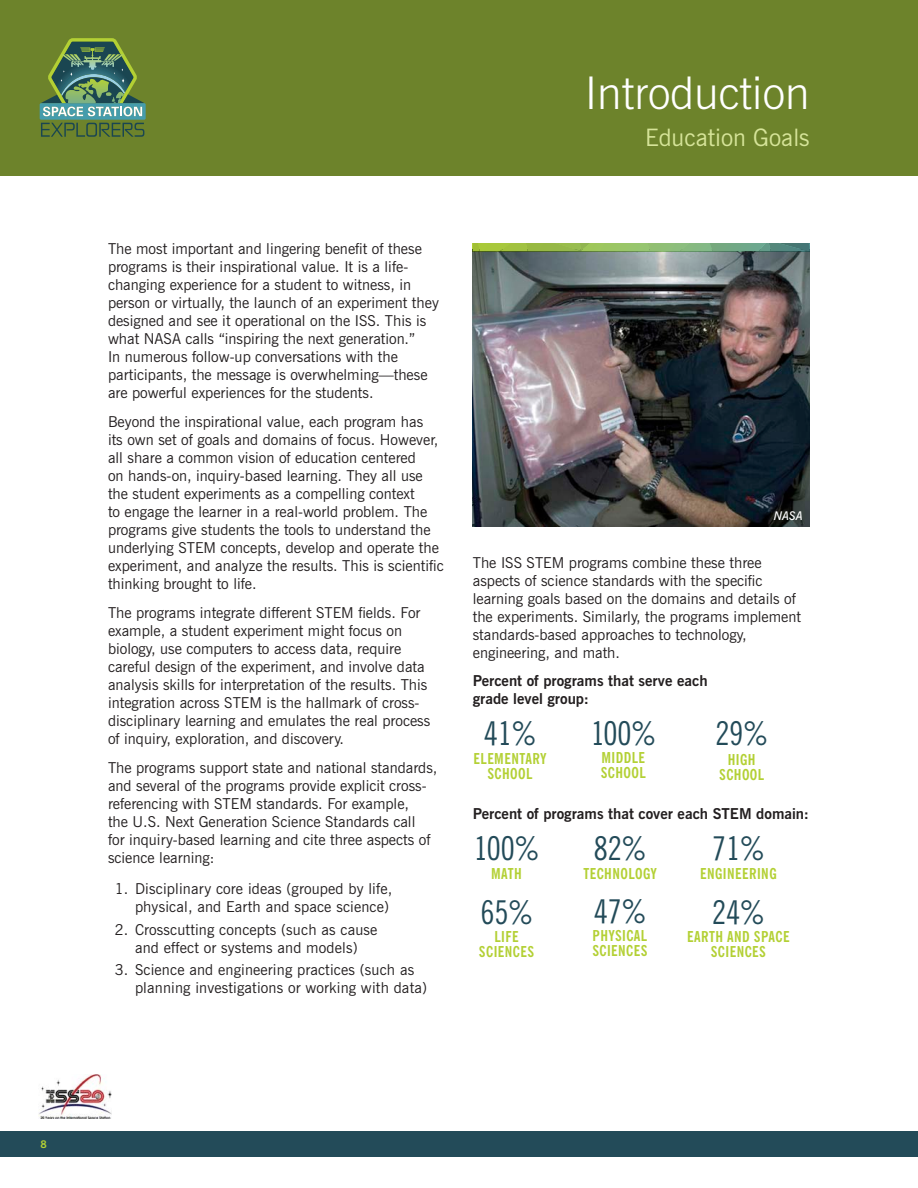
<style>
.page{position:relative;width:918px;height:1188px;background:#fff}
.page>*{position:absolute;margin:0;border:0;box-sizing:border-box;transform-origin:0 0}
.Header_-_30pt_white{font:300 45px "News Gothic BT";color:#fff}
.Info_Number_-_22pt_G{font:condensed 33px "News Gothic BT";color:#234b59}
.Subhead_-_16pt_Gray{font:24px "News Gothic BT";color:#d6e499}
.Body_-_10pt_Gray{font:15px/18px "News Gothic BT";color:#231f20}
.Sidebar_-_Info_Text{font:700 condensed 15px/15px "News Gothic BT";letter-spacing:.03em;color:#b3d034;text-align:center}
.Body_-_10pt_Gray-2{font:700 15px/18px "News Gothic BT";color:#231f20}
.Photo_Credit_WHITE{font:italic 600 12px "News Gothic BT";color:#fff}
.t1{font:700 10.5px "News Gothic BT";color:#b3d034}
</style>
<div class="page">
<div style="left:0;top:1131px;width:918px;height:26px;background:#234b59"></div>
<div style="left:0;top:0;width:918px;height:176px;background:#6d832b"></div>
<img style="left:473px;top:252px;width:337px;height:274px">
<svg style="left:473px;top:243px;width:337px;height:9px"></svg>
<img style="left:39px;top:1074px;width:73px;height:45px">
<svg style="left:40px;top:38px;width:106px;height:99px"></svg>
<p class="t1" style="left:40px;top:1138px;width:8px">8</p>
<p class="Header_-_30pt_white" style="left:585px;top:65px;width:227px">Introduction</p>
<p class="Subhead_-_16pt_Gray" style="left:645px;top:123px;width:166px">Education Goals</p>
<p class="Body_-_10pt_Gray" style="left:108px;top:240px;width:332px">The most important and lingering benefit of these programs is their inspirational value. It is a life&shy;changing experience for a student to witness, in person or virtually, the launch of an experiment they designed and see it operational on the ISS. This is what NASA calls “inspiring the next generation.”<br>In numerous follow-up conversations with the participants, the message is overwhelming—these are powerful experiences for the students.</p>
<p class="Body_-_10pt_Gray" style="left:108px;top:413px;width:337px">Beyond the inspirational value, each program has<br>its own set of goals and domains of focus. However, all share a common vision of education centered<br>on hands-on, inquiry-based learning. They all use the student experiments as a compelling context<br>to engage the learner in a real-world problem. The programs give students the tools to understand the underlying STEM concepts, develop and operate the experiment, and analyze the results. This is scientific thinking brought to life.</p>
<p class="Body_-_10pt_Gray" style="left:108px;top:604px;width:324px">The programs integrate different STEM fields. For example, a student experiment might focus on biology, use computers to access data, require careful design of the experiment, and involve data analysis skills for interpretation of the results. This integration across STEM is the hallmark of cross&shy;disciplinary learning and emulates the real process of inquiry, exploration, and discovery.</p>
<p class="Body_-_10pt_Gray" style="left:108px;top:758px;width:331px">The programs support state and national standards, and several of the programs provide explicit cross&shy;referencing with STEM standards. For example,<br>the U.S. Next Generation Science Standards call<br>for inquiry-based learning and cite three aspects of science learning:</p>
<p class="Body_-_10pt_Gray" style="left:115px;top:880px;width:279px;text-align:right">1. Disciplinary core ideas (grouped by life, physical, and Earth and space science)</p>
<p class="Body_-_10pt_Gray" style="left:115px;top:920px;width:264px;text-align:center">2. Crosscutting concepts (such as cause and effect or systems and models)</p>
<p class="Body_-_10pt_Gray" style="left:135px;top:961px;width:294px;text-indent:-20px">3. Science and engineering practices (such as planning investigations or working with data)</p>
<p class="Photo_Credit_WHITE" style="left:774px;top:508px;width:31px">NASA</p>
<p class="Body_-_10pt_Gray" style="left:473px;top:553px;width:330px">The ISS STEM programs combine these three aspects of science standards with the specific learning goals based on the domains and details of the experiments. Similarly, the programs implement standards-based approaches to technology, engineering, and math.</p>
<p class="Body_-_10pt_Gray-2" style="left:473px;top:672px;width:236px">Percent of programs that serve each grade level group:</p>
<p class="Info_Number_-_22pt_G" style="left:484px;top:713px;width:54px">41%</p>
<p class="Info_Number_-_22pt_G" style="left:591px;top:713px;width:67px">100%</p>
<p class="Info_Number_-_22pt_G" style="left:716px;top:713px;width:54px">29%</p>
<p class="Sidebar_-_Info_Text" style="left:474px;top:751px;width:74px">ELEMENTARY<br>SCHOOL</p>
<p class="Sidebar_-_Info_Text" style="left:602px;top:750px;width:45px">MIDDLE</p>
<p class="Sidebar_-_Info_Text" style="left:601px;top:765px;width:47px">SCHOOL</p>
<p class="Sidebar_-_Info_Text" style="left:728px;top:752px;width:29px">HIGH</p>
<p class="Sidebar_-_Info_Text" style="left:719px;top:767px;width:47px">SCHOOL</p>
<p class="Body_-_10pt_Gray-2" style="left:473px;top:805px;width:338px">Percent of programs that cover each STEM domain:</p>
<p class="Info_Number_-_22pt_G" style="left:474px;top:828px;width:67px">100%</p>
<p class="Info_Number_-_22pt_G" style="left:594px;top:828px;width:54px">82%</p>
<p class="Info_Number_-_22pt_G" style="left:712px;top:828px;width:54px">71%</p>
<p class="Sidebar_-_Info_Text" style="left:491px;top:866px;width:32px">MATH</p>
<p class="Sidebar_-_Info_Text" style="left:583px;top:866px;width:75px">TECHNOLOGY</p>
<p class="Sidebar_-_Info_Text" style="left:700px;top:866px;width:78px">ENGINEERING</p>
<p class="Info_Number_-_22pt_G" style="left:480px;top:892px;width:54px">65%</p>
<p class="Info_Number_-_22pt_G" style="left:594px;top:892px;width:54px">47%</p>
<p class="Info_Number_-_22pt_G" style="left:712px;top:892px;width:54px">24%</p>
<p class="Sidebar_-_Info_Text" style="left:479px;top:929px;width:57px">LIFE<br>SCIENCES</p>
<p class="Sidebar_-_Info_Text" style="left:593px;top:928px;width:56px">PHYSICAL</p>
<p class="Sidebar_-_Info_Text" style="left:592px;top:943px;width:57px">SCIENCES</p>
<p class="Sidebar_-_Info_Text" style="left:687px;top:929px;width:104px">EARTH AND SPACE</p>
<p class="Sidebar_-_Info_Text" style="left:711px;top:944px;width:57px">SCIENCES</p>
</div>
